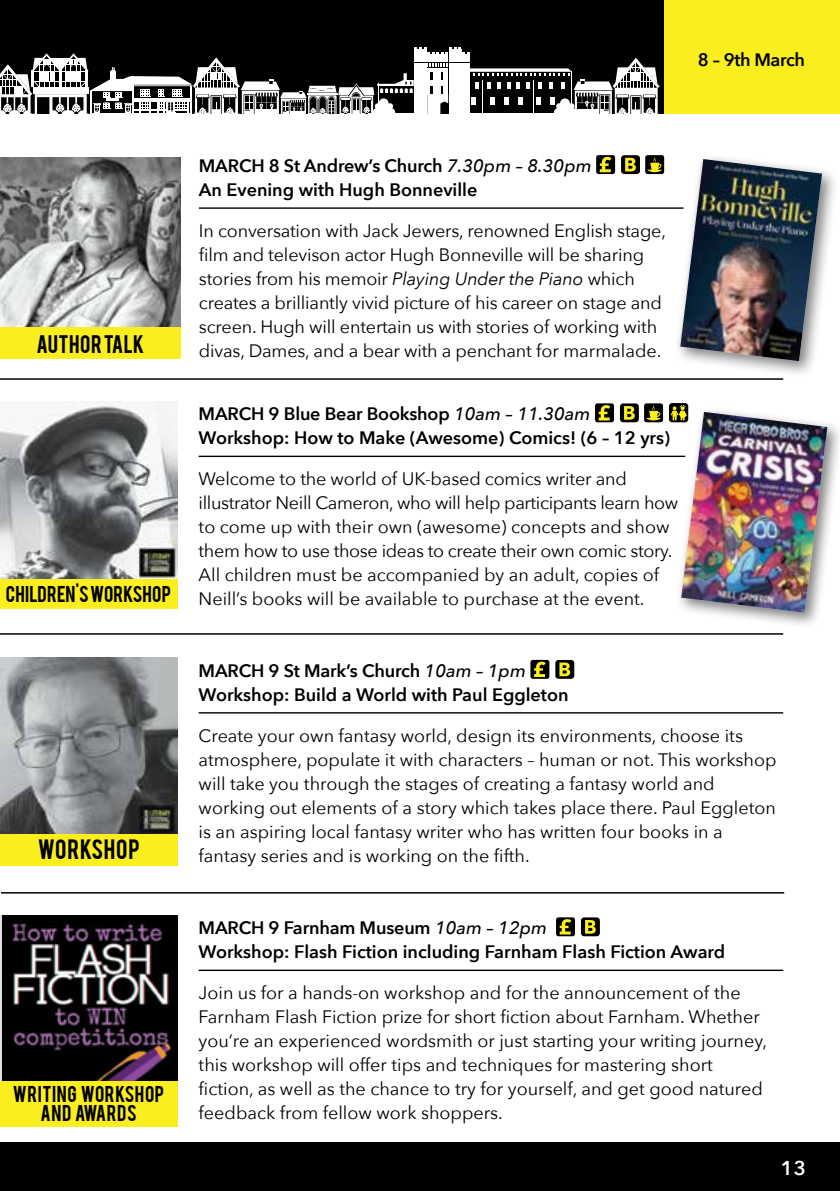
<style>
.page{position:relative;width:840px;height:1191px;background:#fff}
.page>*{position:absolute;margin:0;border:0;box-sizing:border-box;transform-origin:0 0}
.t1{font:22px "Bebas";letter-spacing:.03em;color:#000}
.t2{font:20px "Bebas";letter-spacing:.015em;color:#000}
.t3{font:600 20px "Avenir Next";color:#fff}
.t4{font:18px/24px "Avenir Next";color:#000}
.t5{font:600 18px/24px "Avenir Next";color:#000}
.t6{font:18px/19px "Bebas";letter-spacing:.015em;color:#000;text-align:center}
.t7{font:600 18px "Avenir Next";letter-spacing:-.02em;color:#000}
.s1{font-weight:500;font-style:italic}
.s2{font-style:italic}
</style>
<div class="page">
<div style="left:0;top:1142px;width:839px;height:49px;background:#000"></div>
<div style="left:0;top:0;width:839px;height:113px;background:#000"></div>
<div style="left:663px;top:0;width:176px;height:113px;background:#fbee1e"></div>
<img style="left:0;top:157px;width:181px;height:170px">
<div style="left:0;top:327px;width:181px;height:31px;background:#fbee1e"></div>
<hr style="left:199px;top:207px;width:484px;height:2px;background:#000">
<svg style="left:595px;top:155px;width:19px;height:19px"></svg>
<svg style="left:599px;top:157px;width:12px;height:15px"></svg>
<svg style="left:620px;top:155px;width:19px;height:19px"></svg>
<svg style="left:624px;top:158px;width:11px;height:13px"></svg>
<div style="left:645px;top:155px;width:18px;height:19px;background:#000;border-radius:2px"></div>
<svg style="left:647px;top:157px;width:14px;height:15px"></svg>
<div style="left:672px;top:153px;width:166px;height:225px;background:#000;opacity:.5"></div>
<img style="left:680px;top:159px;width:141px;height:202px">
<hr style="left:0;top:378px;width:782px;height:2px;background:#000">
<hr style="left:0;top:633px;width:782px;height:1px;background:#000">
<hr style="left:1px;top:892px;width:782px;height:1px;background:#000">
<svg style="left:0;top:47px;width:659px;height:67px"></svg>
<div style="left:0;top:577px;width:177px;height:31px;background:#fbee1e"></div>
<hr style="left:198px;top:455px;width:486px;height:2px;background:#000">
<div style="left:594px;top:403px;width:19px;height:19px;background:#000;border-radius:2px"></div>
<svg style="left:598px;top:405px;width:12px;height:15px"></svg>
<div style="left:619px;top:403px;width:19px;height:19px;background:#000;border-radius:3px"></div>
<svg style="left:624px;top:406px;width:10px;height:14px"></svg>
<svg style="left:643px;top:403px;width:19px;height:19px"></svg>
<svg style="left:646px;top:405px;width:14px;height:15px"></svg>
<div style="left:668px;top:403px;width:19px;height:19px;background:#000;border-radius:3px"></div>
<img style="left:0;top:401px;width:177px;height:177px">
<hr style="left:198px;top:712px;width:584px;height:1px;background:#000">
<div style="left:530px;top:660px;width:19px;height:19px;background:#000;border-radius:2px"></div>
<svg style="left:534px;top:661px;width:11px;height:16px"></svg>
<div style="left:555px;top:660px;width:19px;height:19px;background:#000;border-radius:3px"></div>
<svg style="left:559px;top:662px;width:11px;height:14px"></svg>
<img style="left:0;top:658px;width:177px;height:176px">
<img style="left:2px;top:915px;width:175px;height:166px">
<hr style="left:198px;top:969px;width:584px;height:2px;background:#000">
<svg style="left:555px;top:917px;width:19px;height:19px"></svg>
<svg style="left:559px;top:919px;width:12px;height:15px"></svg>
<div style="left:580px;top:917px;width:19px;height:19px;background:#000;border-radius:3px"></div>
<svg style="left:585px;top:920px;width:10px;height:13px"></svg>
<div style="left:674px;top:406px;width:165px;height:223px;background:#000;opacity:.5"></div>
<svg style="left:670px;top:405px;width:156px;height:208px"></svg>
<img style="left:680px;top:412px;width:146px;height:201px">
<div style="left:0;top:1081px;width:177px;height:46px;background:#fbee1e"></div>
<div style="left:0;top:834px;width:177px;height:31px;background:#fbee1e"></div>
<p class="t7" style="left:697px;top:44px;width:108px">8 – 9th March</p>
<p class="t2" style="left:36px;top:329px;width:109px">AUTHOR TALK</p>
<p class="t6" style="left:6px;top:583px;width:166px">CHILDREN'S WORKSHOP</p>
<p class="t1" style="left:38px;top:833px;width:104px">WORKSHOP</p>
<p class="t6" style="left:13px;top:1083px;width:153px">WRITING WORKSHOP<br>AND AWARDS</p>
<p class="t5" style="left:199px;top:153px;width:394px">MARCH 8 St Andrew’s Church <span class="s1">7.30pm – 8.30pm<br></span>An Evening with Hugh Bonneville</p>
<p class="t4" style="left:199px;top:218px;width:468px">In conversation with Jack Jewers, renowned English stage, film and televison actor Hugh Bonneville will be sharing stories from his memoir <span class="s2">Playing Under the Piano</span> which creates a brilliantly vivid picture of his career on stage and screen. Hugh will entertain us with stories of working with divas, Dames, and a bear with a penchant for marmalade.</p>
<p class="t5" style="left:198px;top:401px;width:472px">MARCH 9 Blue Bear Bookshop <span class="s1">10am – 11.30am<br></span>Workshop: How to Make (Awesome) Comics! (6 – 12 yrs)</p>
<p class="t4" style="left:198px;top:466px;width:481px">Welcome to the world of UK-based comics writer and illustrator Neill Cameron, who will help participants learn how to come up with their own (awesome) concepts and show them how to use those ideas to create their own comic story.<br>All children must be accompanied by an adult, copies of Neill’s books will be available to purchase at the event.</p>
<p class="t5" style="left:198px;top:658px;width:371px">MARCH 9 St Mark’s Church <span class="s1">10am – 1pm<br></span>Workshop: Build a World with Paul Eggleton</p>
<p class="t4" style="left:198px;top:723px;width:579px">Create your own fantasy world, design its environments, choose its atmosphere, populate it with characters – human or not. This workshop will take you through the stages of creating a fantasy world and working out elements of a story which takes place there. Paul Eggleton is an aspiring local fantasy writer who has written four books in a fantasy series and is working on the fifth.</p>
<p class="t5" style="left:198px;top:915px;width:528px">MARCH 9 Farnham Museum <span class="s1">10am – 12pm<br></span>Workshop: Flash Fiction including Farnham Flash Fiction Award</p>
<p class="t4" style="left:198px;top:980px;width:569px">Join us for a hands-on workshop and for the announcement of the Farnham Flash Fiction prize for short fiction about Farnham. Whether you’re an experienced wordsmith or just starting your writing journey, this workshop will offer tips and techniques for mastering short fiction, as well as the chance to try for yourself, and get good natured feedback from fellow work shoppers.</p>
<p class="t3" style="left:780px;top:1151px;width:27px">13</p>
</div>
